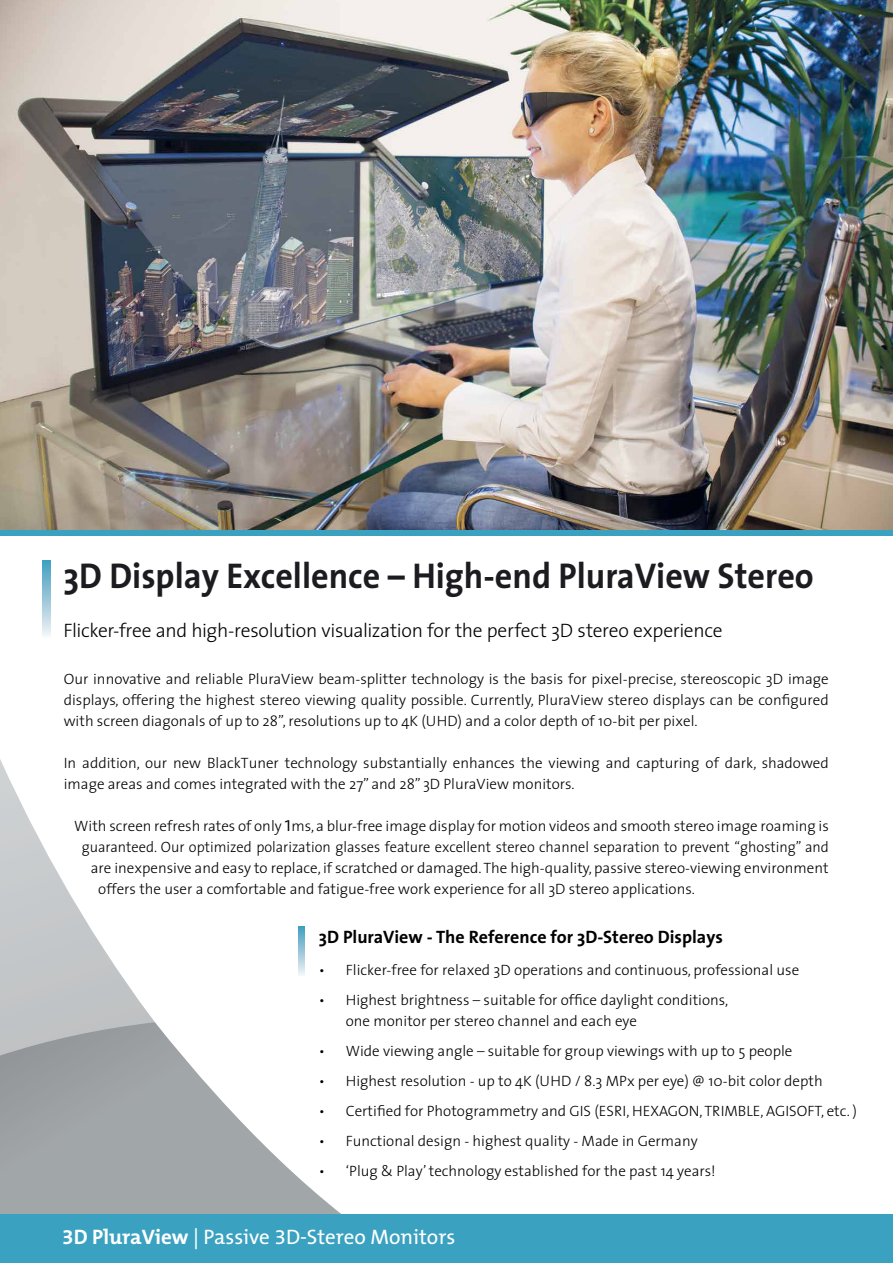
<style>
.page{position:relative;width:893px;height:1263px;background:#fff}
.page>*{position:absolute;margin:0;border:0;box-sizing:border-box;transform-origin:0 0}
.t1{font:36px "The Sans 7 Bold Plain";color:#1c1b1f;scale:.95 1}
.t2{font:21px "The Mix B5 Plain";color:#fff}
.t3{font:300 19.5px "The Sans 3";letter-spacing:-.015em;color:#000}
.t4{font:18px "The Sans 7 Bold Plain";color:#000}
.t5{font:300 15px/21px "The Sans 3";color:#000}
.t6{font:300 15px "The Sans 3";color:#000;scale:.96 1}
.s1{font-size:21px}
.s2{font-family:"The Mix B7";font-weight:700}
</style>
<div class="page">
<svg style="left:0;top:759px;width:155px;height:263px"></svg>
<svg style="left:0;top:1022px;width:341px;height:192px"></svg>
<img style="left:0;top:0;width:893px;height:530px">
<div style="left:0;top:530px;width:893px;height:6px;background:#3aa2c0"></div>
<svg style="left:42px;top:561px;width:9px;height:75px"></svg>
<div style="left:0;top:1214px;width:893px;height:49px;background:#3aa2c0"></div>
<svg style="left:299px;top:927px;width:5px;height:48px"></svg>
<h1 class="t1" style="left:63px;top:546px;width:791px">3D Display Excellence – High-end PluraView Stereo</h1>
<h3 class="t3" style="left:63px;top:614px;width:660px">Flicker-free and high-resolution visualization for the perfect 3D stereo experience</h3>
<p class="t5" style="left:64px;top:668px;width:766px;text-align:justify">Our innovative and reliable PluraView beam-splitter technology is the basis for pixel-precise, stereoscopic 3D image displays, offering the highest stereo viewing quality possible. Currently, PluraView stereo displays can be configured with screen diagonals of up to 28”, resolutions up to 4K (UHD) and a color depth of 10-bit per pixel.</p>
<p class="t5" style="left:64px;top:752px;width:766px">In addition, our new BlackTuner technology substantially enhances the viewing and capturing of dark, shadowed image areas and comes integrated with the 27” and 28” 3D PluraView monitors.</p>
<p class="t5" style="left:74px;top:815px;width:756px">With screen refresh rates of only <span class="s1">1</span>ms, a blur-free image display for motion videos and smooth stereo image roaming is</p>
<p class="t6" style="left:82px;top:835px;width:780px">guaranteed. Our optimized polarization glasses feature excellent stereo channel separation to prevent “ghosting” and</p>
<p class="t5" style="left:91px;top:857px;width:739px">are inexpensive and easy to replace, if scratched or damaged. The high-quality, passive stereo-viewing environment</p>
<p class="t5" style="left:98px;top:878px;width:598px">offers the user a comfortable and fatigue-free work experience for all 3D stereo applications.</p>
<p class="t4" style="left:319px;top:921px;width:406px">3D PluraView - The Reference for 3D-Stereo Displays</p>
<p class="t5" style="left:319px;top:959px;width:482px">• Flicker-free for relaxed 3D operations and continuous, professional use</p>
<p class="t5" style="left:346px;top:989px;width:384px;text-indent:-27px">• Highest brightness – suitable for office daylight conditions, one monitor per stereo channel and each eye</p>
<p class="t5" style="left:319px;top:1040px;width:475px">• Wide viewing angle – suitable for group viewings with up to 5 people</p>
<p class="t5" style="left:319px;top:1070px;width:505px">• Highest resolution - up to 4K (UHD / 8.3 MPx per eye) @ 10-bit color depth</p>
<p class="t5" style="left:319px;top:1100px;width:540px">• Certified for Photogrammetry and GIS (ESRI, HEXAGON, TRIMBLE, AGISOFT, etc. )</p>
<p class="t5" style="left:319px;top:1130px;width:380px">• Functional design - highest quality - Made in Germany</p>
<p class="t5" style="left:319px;top:1160px;width:398px">• ‘Plug &amp; Play’ technology established for the past 14 years!</p>
<h2 class="t2" style="left:62px;top:1226px;width:395px"><span class="s2">3D PluraView</span> | Passive 3D-Stereo Monitors</h2>
</div>
